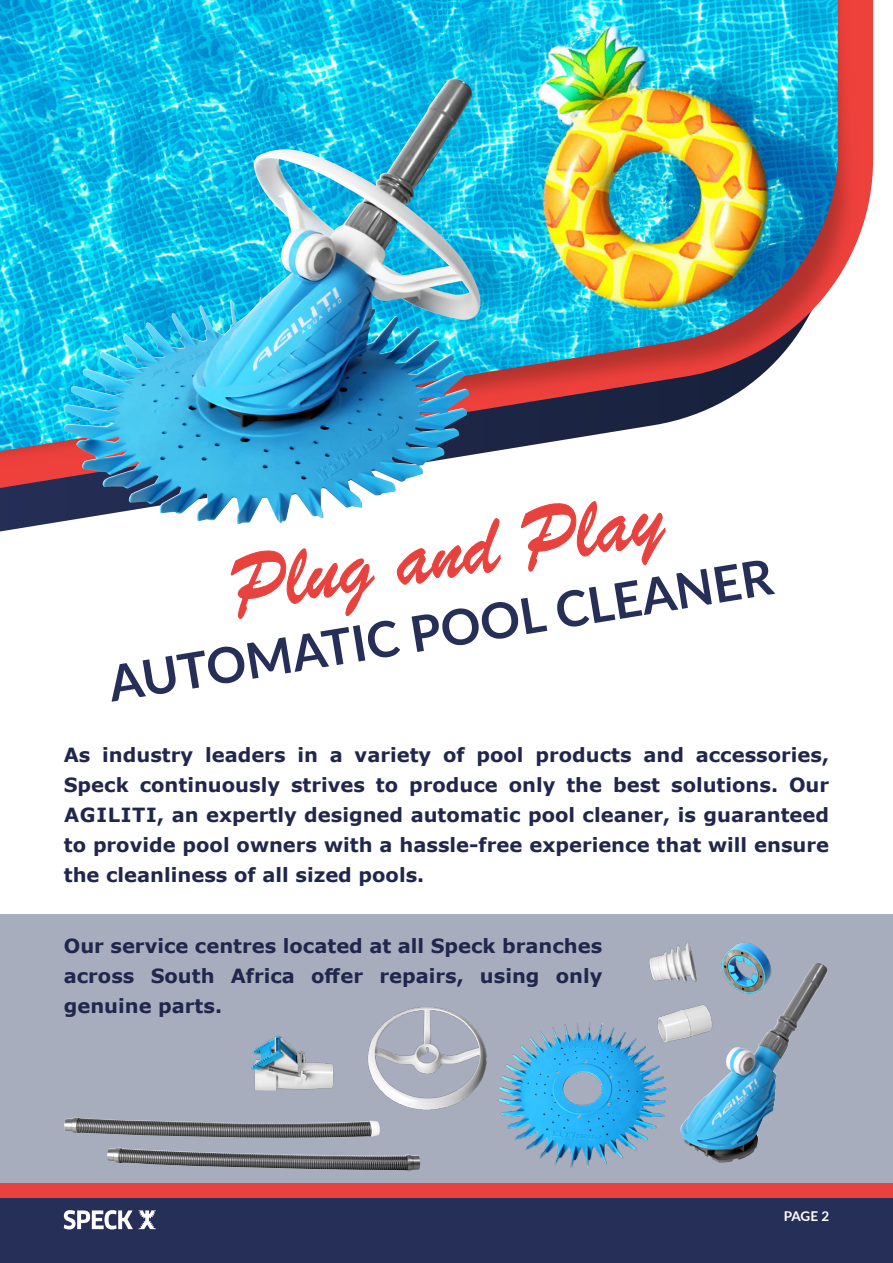
<style>
.page{position:relative;width:893px;height:1263px;background:#fff}
.page>*{position:absolute;margin:0;border:0;box-sizing:border-box;transform-origin:0 0}
.t1{font:700 49.5px "Lato";color:#262f58}
.t2{font:700 19.5px/30px "Verdana";color:#21274c;text-align:justify}
.t3{font:700 13.5px "Lato";color:#fff}
</style>
<div class="page">
<img style="left:0;top:0;width:874px;height:509px">
<img style="left:0;top:0;width:838px;height:451px">
<div style="left:0;top:1183px;width:893px;height:16px;background:#e8423f"></div>
<div style="left:0;top:1198px;width:893px;height:65px;background:#262f58"></div>
<svg style="left:64px;top:1210px;width:92px;height:19px"></svg>
<svg style="left:231px;top:501px;width:435px;height:118px"></svg>
<img style="left:62px;top:79px;width:393px;height:445px">
<div style="left:0;top:914px;width:893px;height:269px;background:#a8adbd"></div>
<img style="left:506px;top:1022px;width:161px;height:146px">
<img style="left:680px;top:963px;width:148px;height:200px">
<img style="left:368px;top:1007px;width:155px;height:112px">
<img style="left:107px;top:1148px;width:78px;height:17px">
<img style="left:64px;top:1117px;width:114px;height:19px">
<img style="left:251px;top:1035px;width:83px;height:56px">
<img style="left:649px;top:942px;width:59px;height:49px">
<img style="left:643px;top:991px;width:88px;height:71px">
<img style="left:708px;top:942px;width:81px;height:60px">
<h1 class="t1" style="left:103px;top:646px;width:674px;rotate:-9deg">AUTOMATIC POOL CLEANER</h1>
<p class="t2" style="left:64px;top:739px;width:767px">As industry leaders in a variety of pool products and accessories, Speck continuously strives to produce only the best solutions. Our AGILITI, an expertly designed automatic pool cleaner, is guaranteed to provide pool owners with a hassle-free experience that will ensure the cleanliness of all sized pools.</p>
<p class="t2" style="left:64px;top:930px;width:540px">Our service centres located at all Speck branches across South Africa offer repairs, using only genuine parts.</p>
<p class="t3" style="left:784px;top:1206px;width:47px">PAGE 2</p>
</div>
